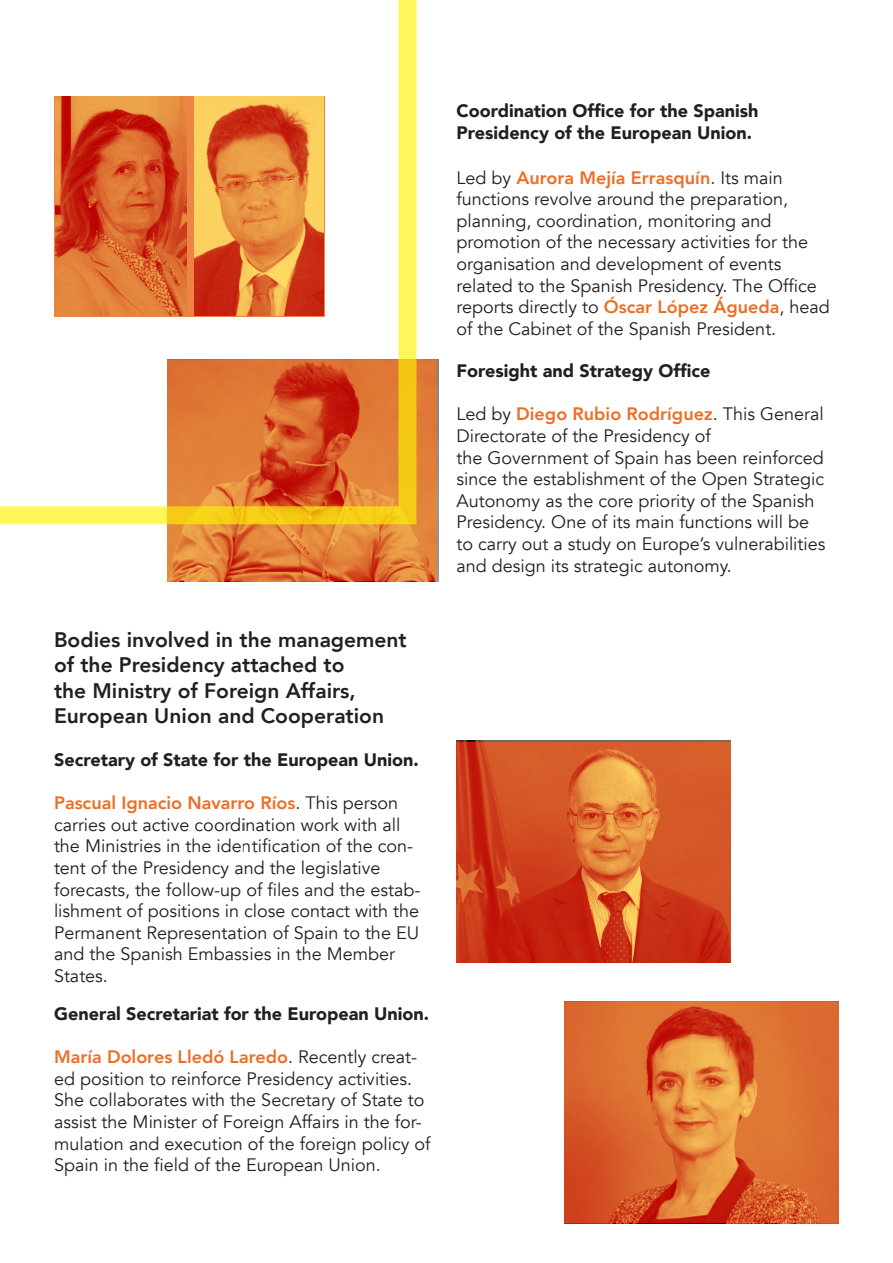
<style>
.page{position:relative;width:893px;height:1263px;background:#fff}
.page>*{position:absolute;margin:0;border:0;box-sizing:border-box;transform-origin:0 0}
.t1{font:800 21px/25.2px "Avenir";color:#231f20}
.t2{font:18px/21.6px "Avenir";color:#231f20}
.t3{font:900 18px/21.6px "Avenir";color:#231f20}
.s1{font-weight:800;color:#ed6d25}
</style>
<div class="page">
<img style="left:168px;top:359px;width:270px;height:222px">
<img style="left:457px;top:741px;width:274px;height:222px">
<img style="left:565px;top:1002px;width:274px;height:222px">
<svg style="left:0;top:0;width:416px;height:524px"></svg>
<p class="t1" style="left:54px;top:627px;width:354px">Bodies involved in the management</p>
<p class="t1" style="left:54px;top:652px;width:292px">of the Presidency attached to</p>
<p class="t1" style="left:54px;top:678px;width:332px">the Ministry of Foreign Affairs,<br>European Union and Cooperation</p>
<p class="t3" style="left:54px;top:748px;width:366px">Secretary of State for the European Union.</p>
<p class="t2" style="left:54px;top:792px;width:348px"><span class="s1">Pascual Ignacio Navarro Ríos</span>. This person carries out active coordination work with all</p>
<p class="t2" style="left:54px;top:836px;width:368px">the Ministries in the identification of the con&shy;tent of the Presidency and the legislative forecasts, the follow-up of files and the estab&shy;lishment of positions in close contact with the Permanent Representation of Spain to the EU and the Spanish Embassies in the Member States.</p>
<p class="t3" style="left:54px;top:1002px;width:377px">General Secretariat for the European Union.</p>
<p class="t2" style="left:54px;top:1046px;width:378px"><span class="s1">María Dolores Lledó Laredo</span>. Recently creat&shy;ed position to reinforce Presidency activities.<br>She collaborates with the Secretary of State to assist the Minister of Foreign Affairs in the for&shy;mulation and execution of the foreign policy of Spain in the field of the European Union.</p>
<p class="t3" style="left:457px;top:99px;width:303px">Coordination Office for the Spanish<br>Presidency of the European Union.</p>
<p class="t2" style="left:457px;top:167px;width:375px">Led by <span class="s1">Aurora Mejía Errasquín</span>. Its main functions revolve around the preparation, planning, coordination, monitoring and promotion of the necessary activities for the organisation and development of events related to the Spanish Presidency. The Office reports directly to <span class="s1">Óscar López Águeda</span>, head of the Cabinet of the Spanish President.</p>
<p class="t3" style="left:457px;top:360px;width:255px">Foresight and Strategy Office</p>
<p class="t2" style="left:457px;top:404px;width:369px">Led by <span class="s1">Diego Rubio Rodríguez</span>. This General<br>Directorate of the Presidency of</p>
<p class="t2" style="left:457px;top:447px;width:370px">the Government of Spain has been reinforced since the establishment of the Open Strategic Autonomy as the core priority of the Spanish Presidency. One of its main functions will be to carry out a study on Europe’s vulnerabilities and design its strategic autonomy.</p>
</div>
